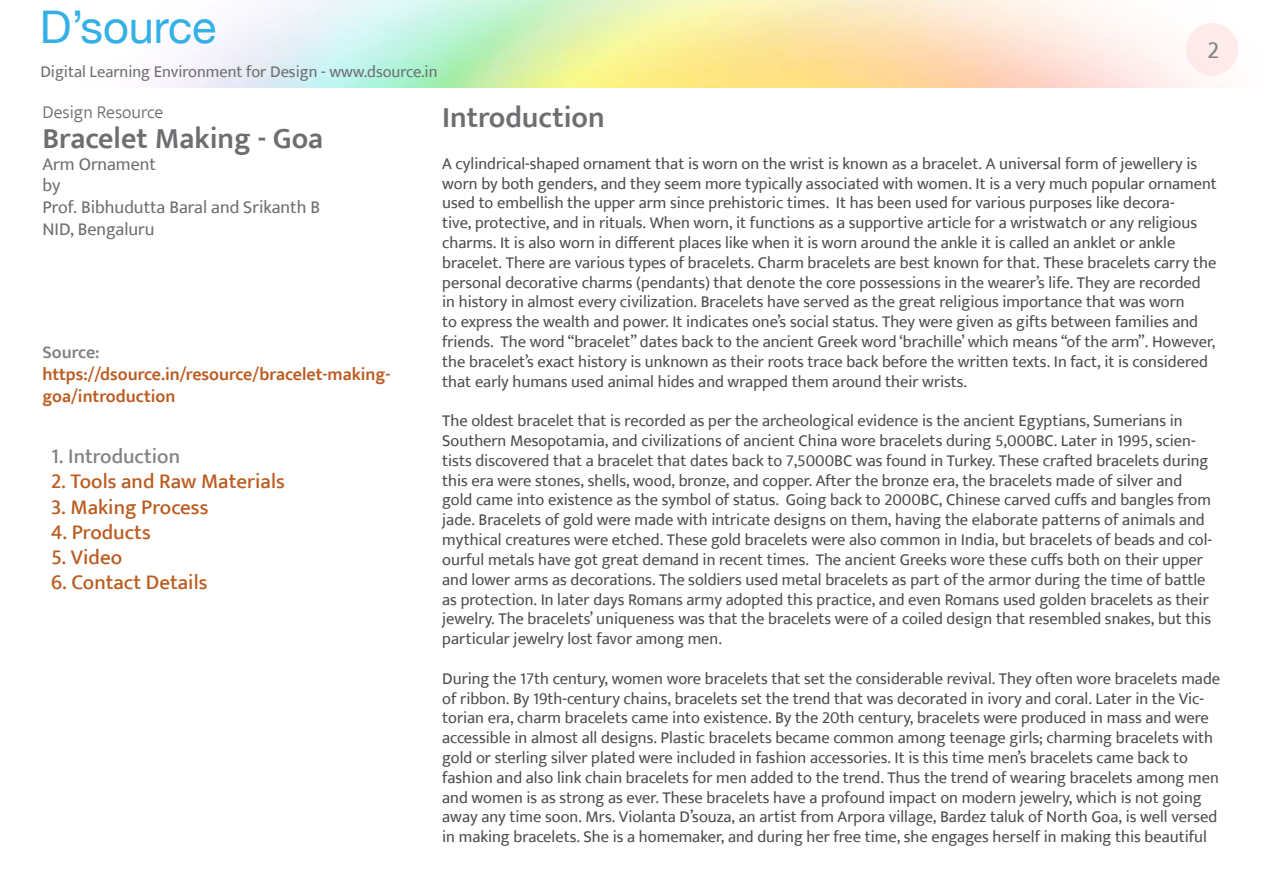
<style>
.page{position:relative;width:1263px;height:893px;background:#fff}
.page>*{position:absolute;margin:0;border:0;box-sizing:border-box;transform-origin:0 0}
.t1{font:45px "Helvetica Neue";color:#33b0e5}
.t2{font:600 30px "Ek Mukta";color:#6d6e71}
.t3{font:24px "Ek Mukta";color:#808285}
.t4{font:500 21px "Ek Mukta";color:#bb5c20}
.t5{font:500 21px "Ek Mukta";color:#808285}
.t6{font:600 18px/21.6px "Ek Mukta";color:#bb5c20}
.t7{font:18px/21.6px "Ek Mukta";color:#6d6e71}
.t8{font:300 18px "Ek Mukta";color:#6d6e71}
.t9{font:600 18px "Ek Mukta";color:#808285}
.t10{font:16.5px/19.8px "Ek Mukta";color:#4d4d4f}
.t11{font:16.5px "Ek Mukta";color:#6d6e71}
</style>
<div class="page">
<div style="left:1186px;top:23px;width:52px;height:52px;background:#feebea;border-radius:50%"></div>
<h1 class="t1" style="left:40px;top:-6px;width:178px">D’source</h1>
<p class="t11" style="left:40px;top:62px;width:399px">Digital Learning Environment for Design - www.dsource.in</p>
<h3 class="t3" style="left:1207px;top:35px;width:13px">2</h3>
<p class="t8" style="left:43px;top:101px;width:122px">Design Resource</p>
<h2 class="t2" style="left:43px;top:120px;width:282px">Bracelet Making - Goa</h2>
<p class="t7" style="left:43px;top:153px;width:279px">Arm Ornament<br>by<br>Prof. Bibhudutta Baral and Srikanth B<br>NID, Bengaluru</p>
<p class="t9" style="left:43px;top:342px;width:59px">Source:</p>
<p class="t6" style="left:43px;top:363px;width:350px">https://dsource.in/resource/bracelet-making&shy;goa/introduction</p>
<p class="t5" style="left:51px;top:444px;width:131px">1. Introduction</p>
<p class="t4" style="left:51px;top:469px;width:235px">2. Tools and Raw Materials</p>
<p class="t4" style="left:51px;top:494px;width:159px">3. Making Process</p>
<p class="t4" style="left:51px;top:519px;width:101px">4. Products</p>
<p class="t4" style="left:51px;top:544px;width:73px">5. Video</p>
<p class="t4" style="left:51px;top:570px;width:158px">6. Contact Details</p>
<h2 class="t2" style="left:442px;top:100px;width:164px">Introduction</h2>
<p class="t10" style="left:442px;top:153px;width:776px">A cylindrical-shaped ornament that is worn on the wrist is known as a bracelet. A universal form of jewellery is worn by both genders, and they seem more typically associated with women. It is a very much popular ornament used to embellish the upper arm since prehistoric times. It has been used for various purposes like decora-<br>tive, protective, and in rituals. When worn, it functions as a supportive article for a wristwatch or any religious charms. It is also worn in different places like when it is worn around the ankle it is called an anklet or ankle bracelet. There are various types of bracelets. Charm bracelets are best known for that. These bracelets carry the personal decorative charms (pendants) that denote the core possessions in the wearer’s life. They are recorded in history in almost every civilization. Bracelets have served as the great religious importance that was worn<br>to express the wealth and power. It indicates one’s social status. They were given as gifts between families and friends. The word “bracelet” dates back to the ancient Greek word ‘brachille’ which means “of the arm”. However, the bracelet’s exact history is unknown as their roots trace back before the written texts. In fact, it is considered that early humans used animal hides and wrapped them around their wrists.</p>
<p class="t10" style="left:442px;top:411px;width:771px">The oldest bracelet that is recorded as per the archeological evidence is the ancient Egyptians, Sumerians in Southern Mesopotamia, and civilizations of ancient China wore bracelets during 5,000BC. Later in 1995, scien&shy;tists discovered that a bracelet that dates back to 7,5000BC was found in Turkey. These crafted bracelets during this era were stones, shells, wood, bronze, and copper. After the bronze era, the bracelets made of silver and gold came into existence as the symbol of status. Going back to 2000BC, Chinese carved cuffs and bangles from jade. Bracelets of gold were made with intricate designs on them, having the elaborate patterns of animals and mythical creatures were etched. These gold bracelets were also common in India, but bracelets of beads and col&shy;ourful metals have got great demand in recent times. The ancient Greeks wore these cuffs both on their upper and lower arms as decorations. The soldiers used metal bracelets as part of the armor during the time of battle as protection. In later days Romans army adopted this practice, and even Romans used golden bracelets as their jewelry. The bracelets’ uniqueness was that the bracelets were of a coiled design that resembled snakes, but this particular jewelry lost favor among men.</p>
<p class="t10" style="left:442px;top:668px;width:779px">During the 17th century, women wore bracelets that set the considerable revival. They often wore bracelets made of ribbon. By 19th-century chains, bracelets set the trend that was decorated in ivory and coral. Later in the Vic&shy;torian era, charm bracelets came into existence. By the 20th century, bracelets were produced in mass and were accessible in almost all designs. Plastic bracelets became common among teenage girls; charming bracelets with gold or sterling silver plated were included in fashion accessories. It is this time men’s bracelets came back to fashion and also link chain bracelets for men added to the trend. Thus the trend of wearing bracelets among men and women is as strong as ever. These bracelets have a profound impact on modern jewelry, which is not going away any time soon. Mrs. Violanta D’souza, an artist from Arpora village, Bardez taluk of North Goa, is well versed in making bracelets. She is a homemaker, and during her free time, she engages herself in making this beautiful</p>
</div>
